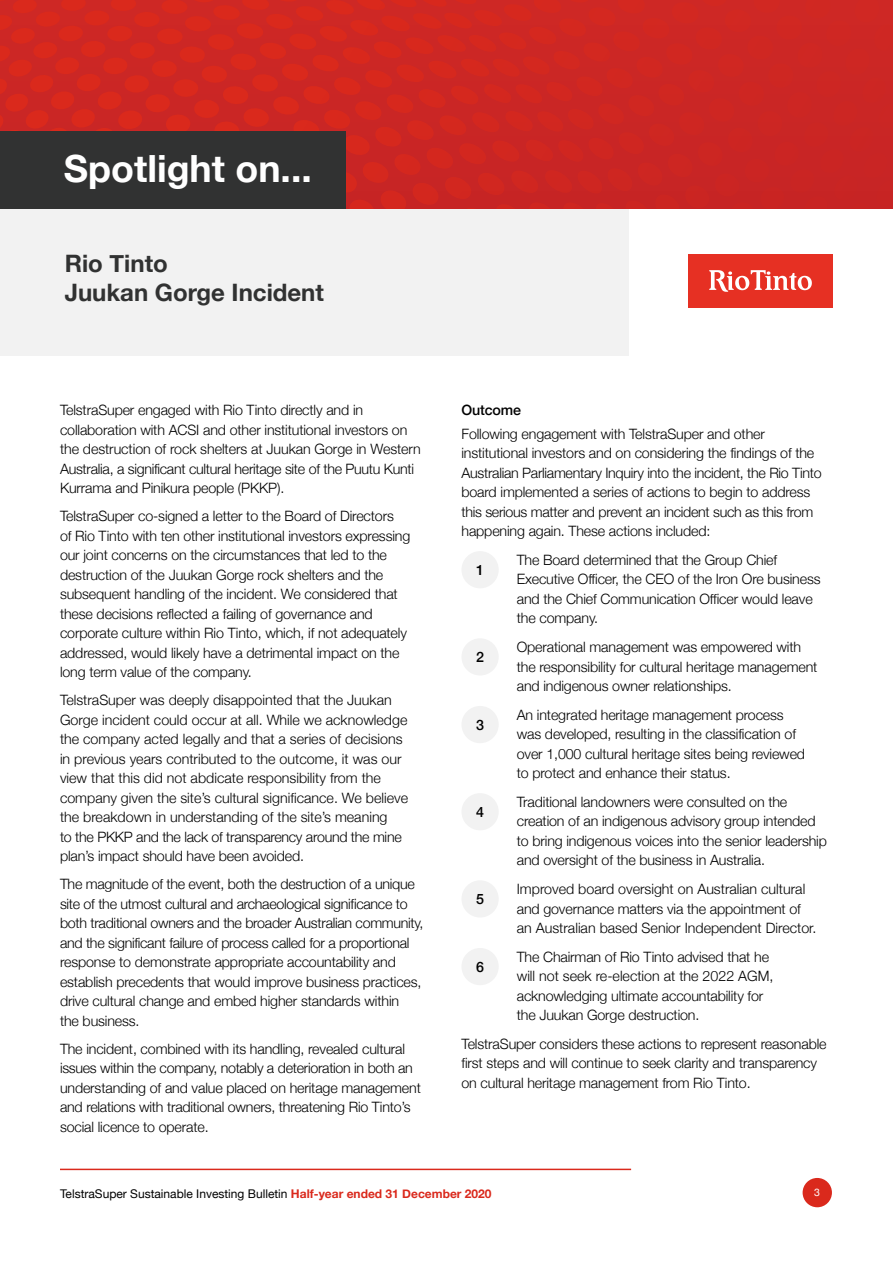
<style>
.page{position:relative;width:893px;height:1263px;background:#fff}
.page>*{position:absolute;margin:0;border:0;box-sizing:border-box;transform-origin:0 0}
.t1{font:700 37.5px "Helvetica Neue";color:#fff}
.t2{font:700 24px/28.5px "Helvetica Neue";color:#313232}
.t3{font:300 14.25px/19.5px "Helvetica Neue";letter-spacing:-.01em;color:#000}
.t4{font:500 14.25px "Helvetica Neue";letter-spacing:-.01em;color:#000}
.t5{font:12px "Helvetica Neue";color:#000}
.t6{font:10.5px "Helvetica Neue";color:#fff}
.s1{font-weight:700;color:#da291c}
</style>
<div class="page">
<div style="left:0;top:209px;width:628px;height:147px;background:#f2f2f2"></div>
<div style="left:461px;top:551px;width:38px;height:37px;background:#f2f2f2;border-radius:50%"></div>
<div style="left:461px;top:638px;width:38px;height:37px;background:#f2f2f2;border-radius:50%"></div>
<div style="left:461px;top:706px;width:38px;height:37px;background:#f2f2f2;border-radius:50%"></div>
<div style="left:461px;top:793px;width:38px;height:37px;background:#f2f2f2;border-radius:50%"></div>
<div style="left:461px;top:880px;width:38px;height:37px;background:#f2f2f2;border-radius:50%"></div>
<div style="left:461px;top:948px;width:38px;height:37px;background:#f2f2f2;border-radius:50%"></div>
<div style="left:688px;top:254px;width:145px;height:54px;background:#e63023"></div>
<svg style="left:709px;top:270px;width:103px;height:22px"></svg>
<svg style="left:0;top:0;width:893px;height:209px;background:#cd2622"></svg>
<div style="left:0;top:131px;width:346px;height:78px;background:#313232"></div>
<div style="left:803px;top:1178px;width:29px;height:29px;background:#da291c;border-radius:50%"></div>
<hr style="left:60px;top:1169px;width:571px;height:1px;background:#da291c">
<h1 class="t1" style="left:64px;top:140px;width:249px">Spotlight on...</h1>
<h2 class="t2" style="left:65px;top:250px;width:261px">Rio Tinto<br>Juukan Gorge Incident</h2>
<p class="t3" style="left:60px;top:399px;width:362px">TelstraSuper engaged with Rio Tinto directly and in collaboration with ACSI and other institutional investors on the destruction of rock shelters at Juukan Gorge in Western Australia, a significant cultural heritage site of the Puutu Kunti Kurrama and Pinikura people (PKKP).</p>
<p class="t3" style="left:60px;top:505px;width:352px">TelstraSuper co-signed a letter to the Board of Directors<br>of Rio Tinto with ten other institutional investors expressing our joint concerns on the circumstances that led to the destruction of the Juukan Gorge rock shelters and the subsequent handling of the incident. We considered that these decisions reflected a failing of governance and corporate culture within Rio Tinto, which, if not adequately addressed, would likely have a detrimental impact on the long term value of the company.</p>
<p class="t3" style="left:60px;top:689px;width:350px">TelstraSuper was deeply disappointed that the Juukan Gorge incident could occur at all. While we acknowledge the company acted legally and that a series of decisions in previous years contributed to the outcome, it was our view that this did not abdicate responsibility from the company given the site’s cultural significance. We believe the breakdown in understanding of the site’s meaning<br>to the PKKP and the lack of transparency around the mine plan’s impact should have been avoided.</p>
<p class="t3" style="left:60px;top:873px;width:365px">The magnitude of the event, both the destruction of a unique site of the utmost cultural and archaeological significance to both traditional owners and the broader Australian community, and the significant failure of process called for a proportional response to demonstrate appropriate accountability and establish precedents that would improve business practices, drive cultural change and embed higher standards within<br>the business.</p>
<p class="t3" style="left:60px;top:1038px;width:362px">The incident, combined with its handling, revealed cultural issues within the company, notably a deterioration in both an understanding of and value placed on heritage management and relations with traditional owners, threatening Rio Tinto’s social licence to operate.</p>
<p class="t4" style="left:461px;top:399px;width:61px">Outcome</p>
<p class="t3" style="left:461px;top:423px;width:362px">Following engagement with TelstraSuper and other institutional investors and on considering the findings of the Australian Parliamentary Inquiry into the incident, the Rio Tinto board implemented a series of actions to begin to address this serious matter and prevent an incident such as this from happening again. These actions included:</p>
<p class="t4" style="left:476px;top:559px;width:9px">1</p>
<p class="t3" style="left:517px;top:549px;width:305px">The Board determined that the Group Chief Executive Officer, the CEO of the Iron Ore business and the Chief Communication Officer would leave the company.</p>
<p class="t4" style="left:476px;top:646px;width:9px">2</p>
<p class="t3" style="left:517px;top:636px;width:302px">Operational management was empowered with the responsibility for cultural heritage management and indigenous owner relationships.</p>
<p class="t4" style="left:476px;top:713px;width:9px">3</p>
<p class="t3" style="left:517px;top:704px;width:290px">An integrated heritage management process was developed, resulting in the classification of over 1,000 cultural heritage sites being reviewed to protect and enhance their status.</p>
<p class="t4" style="left:476px;top:801px;width:9px">4</p>
<p class="t3" style="left:517px;top:791px;width:312px">Traditional landowners were consulted on the creation of an indigenous advisory group intended to bring indigenous voices into the senior leadership and oversight of the business in Australia.</p>
<p class="t4" style="left:476px;top:888px;width:9px">5</p>
<p class="t3" style="left:517px;top:878px;width:301px">Improved board oversight on Australian cultural and governance matters via the appointment of an Australian based Senior Independent Director.</p>
<p class="t4" style="left:476px;top:955px;width:9px">6</p>
<p class="t3" style="left:517px;top:946px;width:258px">The Chairman of Rio Tinto advised that he will not seek re-election at the 2022 AGM, acknowledging ultimate accountability for the Juukan Gorge destruction.</p>
<p class="t3" style="left:461px;top:1033px;width:367px">TelstraSuper considers these actions to represent reasonable first steps and will continue to seek clarity and transparency on cultural heritage management from Rio Tinto.</p>
<p class="t5" style="left:60px;top:1184px;width:433px">TelstraSuper Sustainable Investing Bulletin <span class="s1">Half-year ended 31 December 2020</span></p>
<p class="t6" style="left:814px;top:1185px;width:7px">3</p>
</div>
